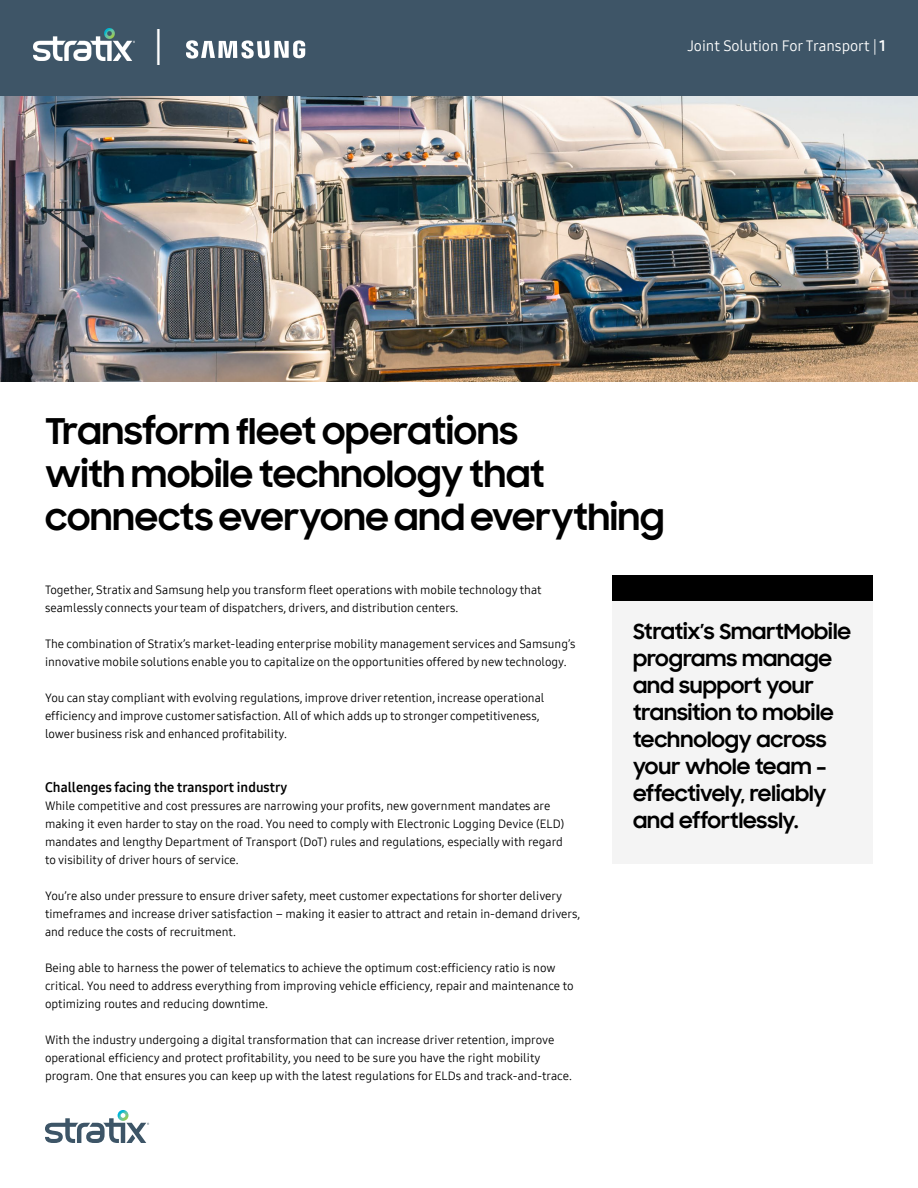
<style>
.page{position:relative;width:918px;height:1188px;background:#fff}
.page>*{position:absolute;margin:0;border:0;box-sizing:border-box;transform-origin:0 0}
.t1{font:700 36px/43.2px "Samsung Sharp Sans";color:#000}
.t2{font:36px "Minion Pro";color:#fff}
.t3{font:700 21px/27px "Samsung Sharp Sans";color:#000}
.t4{font:15px "Samsung One 400";color:#fff}
.t5{font:13.5px "Samsung One 700";color:#000}
.t6{font:12px/18px "Samsung One 400";color:#000}
.s1{font-family:"Samsung One 700"}
</style>
<div class="page">
<div style="left:612px;top:600px;width:261px;height:264px;background:#f4f4f4"></div>
<div style="left:612px;top:575px;width:261px;height:25px;background:#000"></div>
<img style="left:0;top:3px;width:917px;height:378px">
<svg style="left:45px;top:1110px;width:104px;height:33px"></svg>
<div style="left:1px;top:0;width:916px;height:96px;background:#3e5567"></div>
<img style="left:33px;top:28px;width:101px;height:32px">
<svg style="left:186px;top:40px;width:119px;height:19px"></svg>
<h1 class="t2" style="left:154px;top:20px;width:11px">|</h1>
<p class="t4" style="left:687px;top:36px;width:200px">Joint Solution For Transport | <span class="s1">1</span></p>
<h1 class="t1" style="left:45px;top:407px;width:621px">Transform fleet operations<br>with mobile technology that connects everyone and everything</h1>
<p class="t6" style="left:45px;top:581px;width:498px">Together, Stratix and Samsung help you transform fleet operations with mobile technology that seamlessly connects your team of dispatchers, drivers, and distribution centers.</p>
<p class="t6" style="left:45px;top:635px;width:532px">The combination of Stratix’s market-leading enterprise mobility management services and Samsung’s innovative mobile solutions enable you to capitalize on the opportunities offered by new technology.</p>
<p class="t6" style="left:45px;top:689px;width:501px">You can stay compliant with evolving regulations, improve driver retention, increase operational efficiency and improve customer satisfaction. All of which adds up to stronger competitiveness, lower business risk and enhanced profitability.</p>
<p class="t5" style="left:45px;top:778px;width:244px">Challenges facing the transport industry</p>
<p class="t6" style="left:45px;top:797px;width:521px">While competitive and cost pressures are narrowing your profits, new government mandates are making it even harder to stay on the road. You need to comply with Electronic Logging Device (ELD) mandates and lengthy Department of Transport (DoT) rules and regulations, especially with regard to visibility of driver hours of service.</p>
<p class="t6" style="left:45px;top:887px;width:537px">You’re also under pressure to ensure driver safety, meet customer expectations for shorter delivery timeframes and increase driver satisfaction – making it easier to attract and retain in-demand drivers, and reduce the costs of recruitment.</p>
<p class="t6" style="left:45px;top:959px;width:530px">Being able to harness the power of telematics to achieve the optimum cost:efficiency ratio is now critical. You need to address everything from improving vehicle efficiency, repair and maintenance to optimizing routes and reducing downtime.</p>
<p class="t6" style="left:45px;top:1031px;width:528px">With the industry undergoing a digital transformation that can increase driver retention, improve operational efficiency and protect profitability, you need to be sure you have the right mobility program. One that ensures you can keep up with the latest regulations for ELDs and track-and-trace.</p>
<h2 class="t3" style="left:633px;top:617px;width:220px">Stratix’s SmartMobile programs manage and support your transition to mobile technology across your whole team – effectively, reliably and effortlessly.</h2>
</div>
